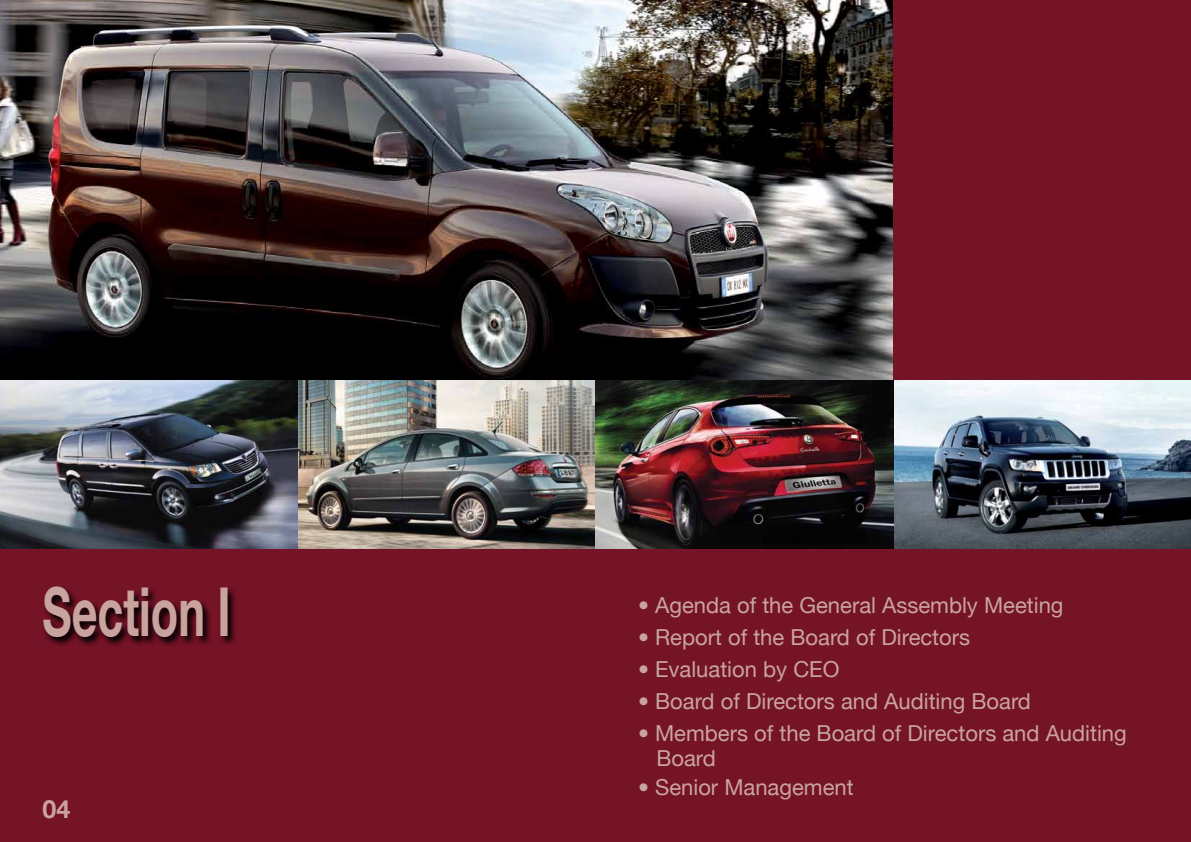
<style>
.page{position:relative;width:1191px;height:842px;background:#fff}
.page>*{position:absolute;margin:0;border:0;box-sizing:border-box;transform-origin:0 0}
.t1{font:700 67.5px "Helvetica Neue";color:#c9a49f;scale:.67 1}
.t2{font:700 25px "Helvetica Neue";color:#c9a49f}
.t3{font:22px/25px "Helvetica Neue";color:#c9a49f}
</style>
<div class="page">
<div style="left:0;top:548px;width:1191px;height:294px;background:#751327"></div>
<svg style="left:44px;top:588px;width:191px;height:58px"></svg>
<img style="left:0;top:0;width:893px;height:380px">
<div style="left:893px;top:0;width:298px;height:381px;background:#751327"></div>
<img style="left:0;top:380px;width:1191px;height:169px">
<h1 class="t1" style="left:43px;top:570px;width:283px">Section I</h1>
<p class="t3" style="left:638px;top:593px;width:427px">• Agenda of the General Assembly Meeting</p>
<p class="t3" style="left:638px;top:625px;width:334px">• Report of the Board of Directors</p>
<p class="t3" style="left:638px;top:657px;width:203px">• Evaluation by CEO</p>
<p class="t3" style="left:638px;top:689px;width:394px">• Board of Directors and Auditing Board</p>
<p class="t3" style="left:656px;top:721px;width:472px;text-indent:-18px">• Members of the Board of Directors and Auditing<br>Board</p>
<p class="t3" style="left:638px;top:775px;width:217px">• Senior Management</p>
<p class="t2" style="left:43px;top:794px;width:29px">04</p>
</div>
